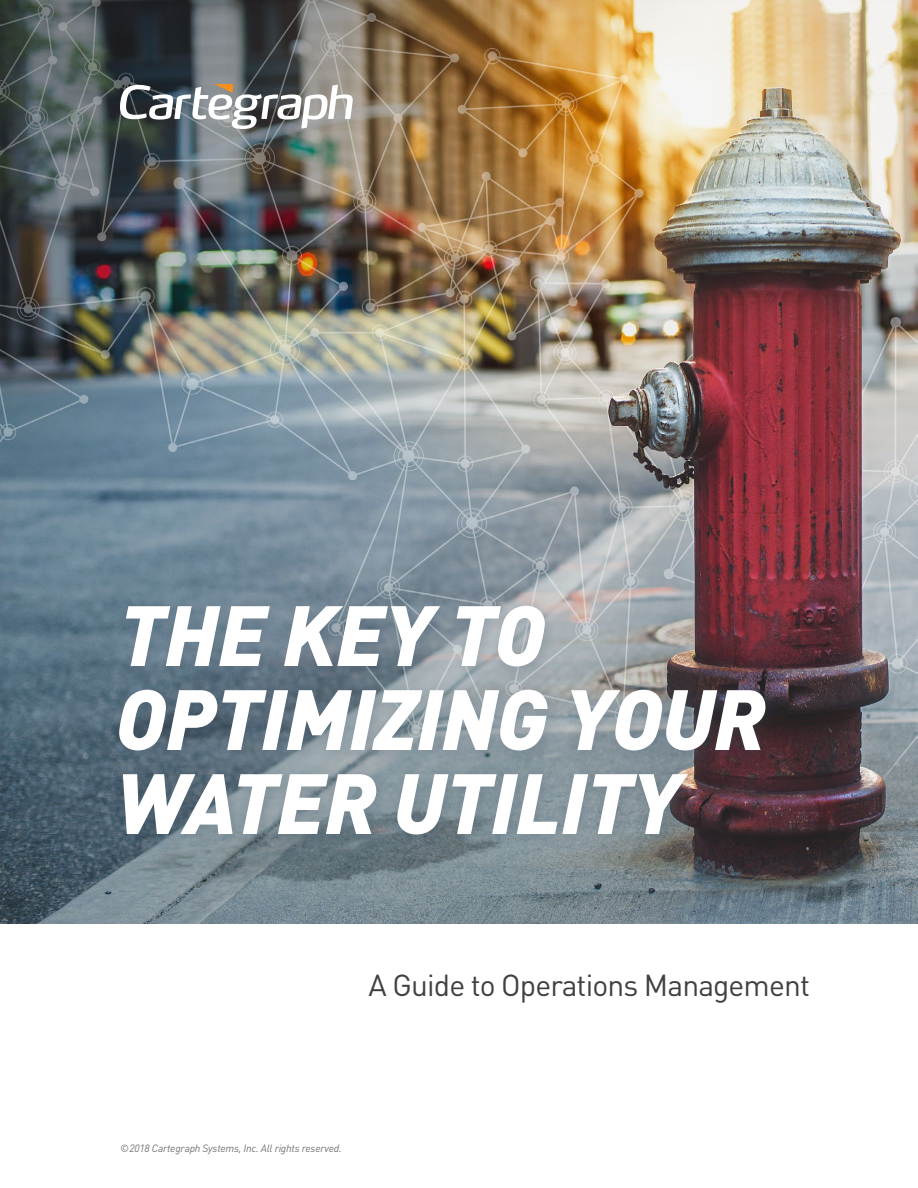
<style>
.page{position:relative;width:918px;height:1188px;background:#fff}
.page>*{position:absolute;margin:0;border:0;box-sizing:border-box;transform-origin:0 0}
.t1{font:italic 900 84px/84px "DIN";letter-spacing:-.01em;color:#fff}
.t2{font:30px "DIN Pro";letter-spacing:-.03em;color:#404041}
.t3{font:italic 10.5px "DIN";letter-spacing:-.02em;color:#707073}
</style>
<div class="page">
<img style="left:0;top:0;width:918px;height:924px">
<svg style="left:120px;top:84px;width:233px;height:45px"></svg>
<div style="left:108px;top:595px;width:672px;height:255px;background:#405468;opacity:.3"></div>
<h1 class="t1" style="left:115px;top:590px;width:652px">THE KEY TO<br>OPTIMIZING YOUR<br>WATER UTILITY</h1>
<h2 class="t2" style="left:369px;top:965px;width:443px">A Guide to Operations Management</h2>
<p class="t3" style="left:120px;top:1142px;width:223px">©2018 Cartegraph Systems, Inc. All rights reserved.</p>
</div>
